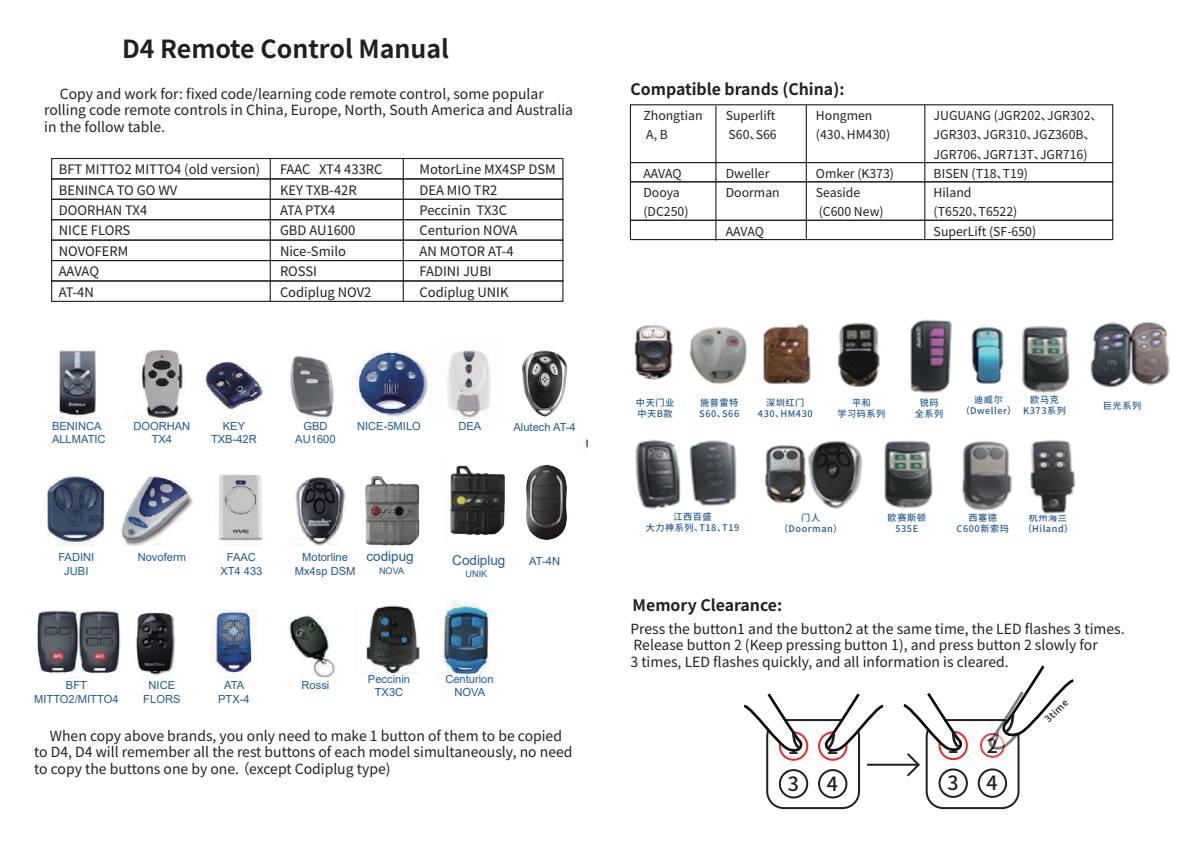
<style>
.page{position:relative;width:1191px;height:842px;background:#fff}
.page>*{position:absolute;margin:0;border:0;box-sizing:border-box;transform-origin:0 0}
.t1{font:700 25px "Source Han Sans CN";color:#231f20}
.t2{font:500 19.6px "Source Han Sans CN";color:#231f20}
.t3{font:700 15.8px "Source Han Sans CN";color:#231f20}
.t4{font:14px/16.8px "Source Han Sans CN";color:#231f20}
.t5{font:13.4px "Arial";color:#225a95}
.t6{font:13px/20.4px "Source Han Sans CN";color:#231f20}
.t7{font:12.2px/19.2px "Source Han Sans CN";color:#231f20}
.t8{font:11.2px/13.4px "Arial";color:#225a95;text-align:center}
.t9{font:500 9.4px "Source Han Sans CN";color:#231f20}
.t10{font:500 9.2px/11px "Source Han Sans CN";letter-spacing:.06em;color:#225a95;text-align:center}
.t11{font:9px "Arial";color:#225a95}
</style>
<div class="page">
<div style="left:766px;top:719px;width:94px;height:90px;border:2px solid #231f20;border-radius:17px"></div>
<div style="left:51px;top:158px;width:512px;height:21px;border:1px solid #231f20"></div>
<div style="left:51px;top:178px;width:512px;height:22px;border:1px solid #231f20"></div>
<div style="left:51px;top:199px;width:512px;height:21px;border:1px solid #231f20"></div>
<div style="left:51px;top:219px;width:512px;height:22px;border:1px solid #231f20"></div>
<div style="left:51px;top:240px;width:512px;height:21px;border:1px solid #231f20"></div>
<div style="left:51px;top:260px;width:512px;height:21px;border:1px solid #231f20"></div>
<div style="left:51px;top:280px;width:512px;height:22px;border:1px solid #231f20"></div>
<div style="left:630px;top:104px;width:483px;height:59px;border:1px solid #231f20"></div>
<div style="left:630px;top:162px;width:483px;height:20px;border:1px solid #231f20"></div>
<div style="left:630px;top:181px;width:483px;height:40px;border:1px solid #231f20"></div>
<div style="left:630px;top:220px;width:483px;height:20px;border:1px solid #231f20"></div>
<hr style="left:270px;top:158px;width:1px;height:143px;background:#231f20">
<hr style="left:403px;top:158px;width:1px;height:143px;background:#231f20">
<hr style="left:715px;top:106px;width:1px;height:135px;background:#231f20">
<hr style="left:805px;top:105px;width:2px;height:135px;background:#231f20">
<hr style="left:924px;top:105px;width:1px;height:135px;background:#231f20">
<img style="left:634px;top:325px;width:39px;height:55px">
<img style="left:689px;top:327px;width:58px;height:58px">
<img style="left:763px;top:324px;width:48px;height:61px">
<img style="left:837px;top:323px;width:43px;height:64px">
<img style="left:910px;top:319px;width:42px;height:74px">
<img style="left:971px;top:327px;width:33px;height:57px">
<img style="left:1021px;top:326px;width:49px;height:67px">
<img style="left:1090px;top:322px;width:80px;height:66px">
<img style="left:635px;top:439px;width:46px;height:70px">
<img style="left:689px;top:440px;width:48px;height:66px">
<img style="left:765px;top:445px;width:41px;height:59px">
<img style="left:808px;top:441px;width:55px;height:68px">
<img style="left:884px;top:440px;width:49px;height:69px">
<img style="left:962px;top:441px;width:50px;height:70px">
<img style="left:1030px;top:440px;width:45px;height:74px">
<svg style="left:780px;top:732px;width:27px;height:28px"></svg>
<div style="left:779px;top:731px;width:29px;height:30px;border:2px solid #ee2928;border-radius:50%"></div>
<svg style="left:819px;top:732px;width:27px;height:28px"></svg>
<div style="left:818px;top:731px;width:29px;height:30px;border:2px solid #ee2928;border-radius:50%"></div>
<div style="left:779px;top:769px;width:29px;height:29px;border:2px solid #231f20;border-radius:50%"></div>
<div style="left:818px;top:769px;width:29px;height:29px;border:2px solid #231f20;border-radius:50%"></div>
<svg style="left:744px;top:693px;width:63px;height:60px"></svg>
<svg style="left:819px;top:693px;width:65px;height:60px"></svg>
<div style="left:925px;top:719px;width:94px;height:90px;border:2px solid #231f20;border-radius:17px"></div>
<div style="left:938px;top:731px;width:30px;height:29px;border:2px solid #ee2928;border-radius:50%"></div>
<div style="left:980px;top:733px;width:24px;height:25px;border:2px solid #ee3f41;border-radius:50%"></div>
<div style="left:938px;top:768px;width:30px;height:30px;border:2px solid #231f20;border-radius:50%"></div>
<div style="left:977px;top:768px;width:30px;height:30px;border:2px solid #231f20;border-radius:50%"></div>
<svg style="left:988px;top:665px;width:86px;height:85px"></svg>
<hr style="left:867px;top:764px;width:51px;height:2px;background:#231f20">
<svg style="left:900px;top:693px;width:67px;height:85px"></svg>
<img style="left:37px;top:350px;width:515px;height:329px">
<hr style="left:378px;top:565px;width:121px;height:4px;background:#fff">
<img style="left:505px;top:350px;width:83px;height:99px">
<div style="left:501px;top:420px;width:78px;height:14px;background:#fff"></div>
<img style="left:526px;top:465px;width:40px;height:74px">
<h1 class="t1" style="left:122px;top:34px;width:328px">D4 Remote Control Manual</h1>
<p class="t4" style="left:44px;top:85px;width:530px;text-indent:16px">Copy and work for: fixed code/learning code remote control, some popular rolling code remote controls in China, Europe, North, South America and Australia in the follow table.</p>
<p class="t6" style="left:59px;top:160px;width:203px">BFT MITTO2 MITTO4 (old version)<br>BENINCA TO GO WV<br>DOORHAN TX4<br>NICE FLORS<br>NOVOFERM<br>AAVAQ<br>AT-4N</p>
<p class="t6" style="left:280px;top:160px;width:104px">FAAC XT4 433RC<br>KEY TXB-42R<br>ATA PTX4<br>GBD AU1600<br>Nice-Smilo<br>ROSSI<br>Codiplug NOV2</p>
<p class="t6" style="left:419px;top:160px;width:138px">MotorLine MX4SP DSM<br>DEA MIO TR2<br>Peccinin TX3C<br>Centurion NOVA<br>AN MOTOR AT-4<br>FADINI JUBI<br>Codiplug UNIK</p>
<p class="t8" style="left:52px;top:419px;width:55px;text-align:left">BENINCA<br>ALLMATIC</p>
<p class="t8" style="left:133px;top:419px;width:58px">DOORHAN<br>TX4</p>
<p class="t8" style="left:211px;top:419px;width:47px">KEY<br>TXB-42R</p>
<p class="t8" style="left:295px;top:419px;width:42px">GBD<br>AU1600</p>
<p class="t8" style="left:357px;top:419px;width:65px">NICE-5MILO</p>
<p class="t8" style="left:458px;top:419px;width:24px">DEA</p>
<p class="t8" style="left:513px;top:420px;width:64px">Alutech AT-4</p>
<p class="t8" style="left:58px;top:550px;width:37px">FADINI</p>
<p class="t8" style="left:138px;top:550px;width:50px">Novoferm</p>
<p class="t8" style="left:64px;top:564px;width:26px">JUBI</p>
<p class="t8" style="left:220px;top:550px;width:44px">FAAC<br>XT4 433</p>
<p class="t8" style="left:295px;top:550px;width:62px">Motorline<br>Mx4sp DSM</p>
<p class="t5" style="left:366px;top:547px;width:49px">codipug</p>
<p class="t11" style="left:379px;top:564px;width:27px">NOVA</p>
<p class="t5" style="left:452px;top:551px;width:55px">Codiplug</p>
<p class="t11" style="left:465px;top:568px;width:23px">UNIK</p>
<p class="t8" style="left:529px;top:554px;width:32px">AT-4N</p>
<p class="t8" style="left:34px;top:679px;width:86px">BFT<br>MITTO2/MITTO4</p>
<p class="t8" style="left:218px;top:679px;width:33px">ATA<br>PTX-4</p>
<p class="t8" style="left:301px;top:679px;width:29px">Rossi</p>
<p class="t8" style="left:368px;top:672px;width:44px">Peccinin<br>TX3C</p>
<p class="t8" style="left:445px;top:672px;width:50px">Centurion<br>NOVA</p>
<p class="t8" style="left:143px;top:679px;width:39px">NICE<br>FLORS</p>
<p class="t4" style="left:34px;top:727px;width:540px;text-indent:16px">When copy above brands, you only need to make 1 button of them to be copied to D4, D4 will remember all the rest buttons of each model simultaneously, no need to copy the buttons one by one. （except Codiplug type)</p>
<p class="t3" style="left:630px;top:80px;width:215px">Compatible brands (China):</p>
<p class="t7" style="left:643px;top:106px;width:61px">Zhongtian<br>A, B</p>
<p class="t7" style="left:643px;top:164px;width:47px">AAVAQ<br>Dooya (DC250)</p>
<p class="t7" style="left:726px;top:106px;width:52px">Superlift<br>S60、S66</p>
<p class="t7" style="left:726px;top:164px;width:55px">Dweller<br>Doorman</p>
<p class="t7" style="left:726px;top:222px;width:39px">AAVAQ</p>
<p class="t7" style="left:816px;top:106px;width:76px">Hongmen (430、HM430)</p>
<p class="t7" style="left:816px;top:164px;width:80px">Omker (K373)<br>Seaside (C600 New)</p>
<p class="t7" style="left:933px;top:106px;width:170px">JUGUANG (JGR202、JGR302、<br>JGR303、JGR310、JGZ360B、<br>JGR706、JGR713T、JGR716)<br>BISEN (T18、T19)<br>Hiland<br>(T6520、T6522)<br>SuperLift (SF-650)</p>
<p class="t10" style="left:636px;top:397px;width:40px;text-align:left">中天门业中天B款</p>
<p class="t10" style="left:960px;top:395px;width:57px">迪威尔（Dweller）</p>
<p class="t10" style="left:1023px;top:395px;width:44px">欧马克<br>K373系列</p>
<p class="t10" style="left:1102px;top:400px;width:40px">巨光系列</p>
<p class="t10" style="left:699px;top:397px;width:41px;text-align:left">施普雷特<br>S60、S66</p>
<p class="t10" style="left:758px;top:397px;width:56px">深圳红门<br>430、HM430</p>
<p class="t10" style="left:837px;top:397px;width:50px">平和<br>学习码系列</p>
<p class="t10" style="left:915px;top:397px;width:30px">锐码全系列</p>
<p class="t10" style="left:645px;top:511px;width:95px">江西百盛<br>大力神系列、T18、T19</p>
<p class="t10" style="left:779px;top:513px;width:65px">门人（Doorman）</p>
<p class="t10" style="left:887px;top:513px;width:40px">欧赛斯顿<br>535E</p>
<p class="t10" style="left:1022px;top:513px;width:52px">杭州海兰（Hiland）</p>
<p class="t10" style="left:956px;top:513px;width:54px">西塞德<br>C600新索玛</p>
<p class="t3" style="left:632px;top:596px;width:151px">Memory Clearance:</p>
<p class="t4" style="left:630px;top:620px;width:496px">Press the button1 and the button2 at the same time, the LED flashes 3 times.<br>Release button 2 (Keep pressing button 1), and press button 2 slowly for<br>3 times, LED flashes quickly, and all information is cleared.</p>
<h2 class="t2" style="left:788px;top:735px;width:13px">1</h2>
<h2 class="t2" style="left:827px;top:735px;width:13px">2</h2>
<h2 class="t2" style="left:787px;top:773px;width:13px">3</h2>
<h2 class="t2" style="left:827px;top:773px;width:13px">4</h2>
<h2 class="t2" style="left:947px;top:735px;width:13px">1</h2>
<h2 class="t2" style="left:986px;top:735px;width:13px">2</h2>
<h2 class="t2" style="left:947px;top:772px;width:13px">3</h2>
<h2 class="t2" style="left:986px;top:772px;width:13px">4</h2>
<p class="t9" style="left:1042px;top:717px;width:30px;rotate:-45deg">3time</p>
</div>
